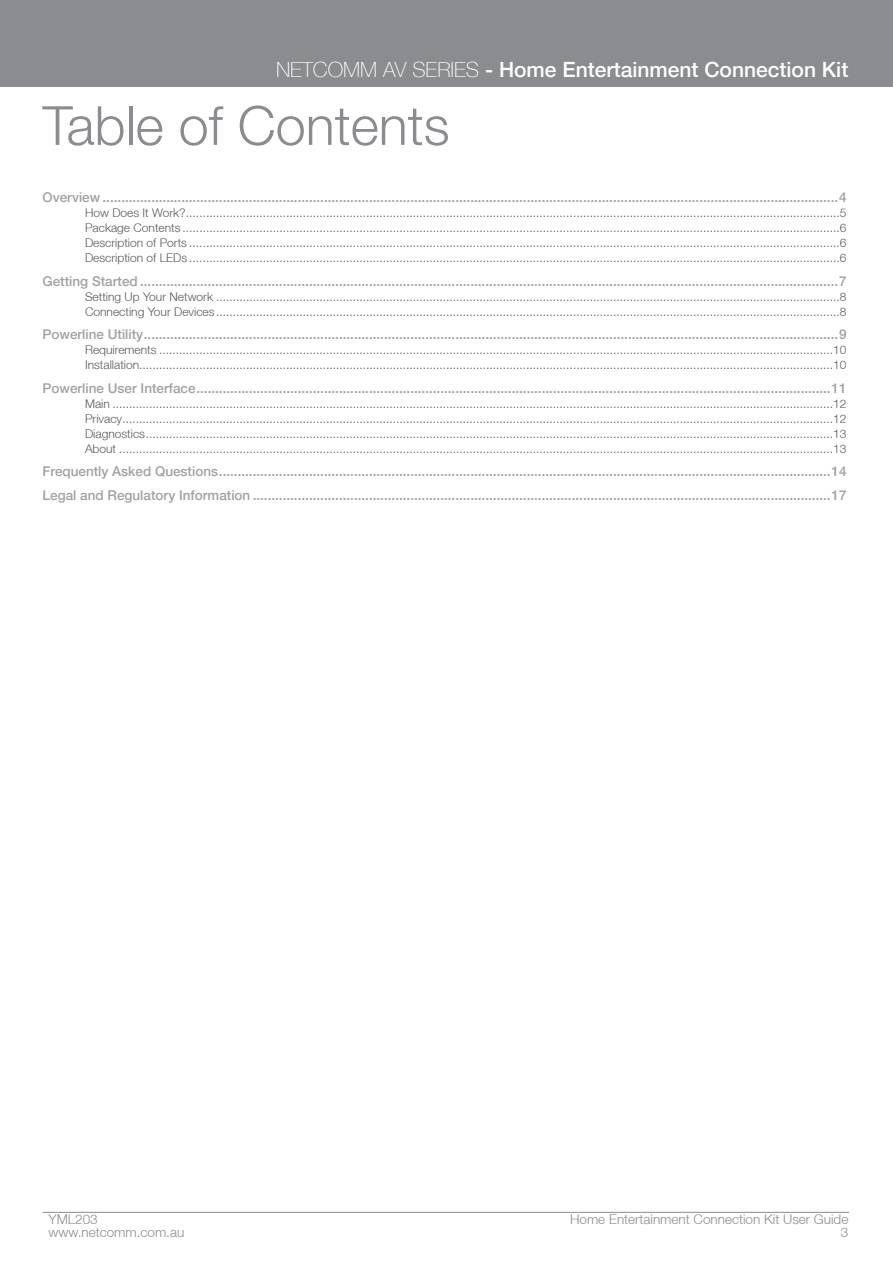
<style>
.page{position:relative;width:893px;height:1263px;background:#fff}
.page>*{position:absolute;margin:0;border:0;box-sizing:border-box;transform-origin:0 0}
.Heading_Level_1{font:300 54px "Helvetica Neue LT";color:#8a8c8f}
.t1{font:500 21px "Helvetica Neue LT";color:#fff}
.TOC_Level_1{font:500 13.5px "Helvetica Neue LT";color:#a0a1a5}
.t2{font:300 13.5px "Helvetica Neue LT";color:#8a8c8f}
.TOC_Level_2{font:300 12px "Helvetica Neue LT";color:#57585a}
.s1{font-weight:100}
</style>
<div class="page">
<div style="left:0;top:0;width:893px;height:87px;background:#8a8c8f"></div>
<hr style="left:43px;top:1212px;width:806px;height:1px;background:#8a8c8f">
<p class="t1" style="left:276px;top:57px;width:574px"><span class="s1">NETCOMM AV SERIES</span> - Home Entertainment Connection Kit</p>
<p class="Heading_Level_1" style="left:43px;top:93px;width:409px">Table of Contents</p>
<p class="TOC_Level_1" style="left:43px;top:190px;width:805px">Overview ....................................................................................................................................................................................................4</p>
<p class="TOC_Level_2" style="left:85px;top:206px;width:763px">How Does It Work?....................................................................................................................................................................................................5</p>
<p class="TOC_Level_2" style="left:85px;top:221px;width:763px">Package Contents .....................................................................................................................................................................................................6</p>
<p class="TOC_Level_2" style="left:85px;top:236px;width:763px">Description of Ports ...................................................................................................................................................................................................6</p>
<p class="TOC_Level_2" style="left:85px;top:251px;width:763px">Description of LEDs ...................................................................................................................................................................................................6</p>
<p class="TOC_Level_1" style="left:43px;top:273px;width:805px">Getting Started ..........................................................................................................................................................................................7</p>
<p class="TOC_Level_2" style="left:85px;top:289px;width:763px">Setting Up Your Network ...........................................................................................................................................................................................8</p>
<p class="TOC_Level_2" style="left:85px;top:304px;width:763px">Connecting Your Devices...........................................................................................................................................................................................8</p>
<p class="TOC_Level_1" style="left:43px;top:327px;width:805px">Powerline Utility.........................................................................................................................................................................................9</p>
<p class="TOC_Level_2" style="left:85px;top:343px;width:763px">Requirements ..........................................................................................................................................................................................................10</p>
<p class="TOC_Level_2" style="left:85px;top:358px;width:763px">Installation................................................................................................................................................................................................................10</p>
<p class="TOC_Level_1" style="left:43px;top:380px;width:806px">Powerline User Interface.........................................................................................................................................................................11</p>
<p class="TOC_Level_2" style="left:85px;top:396px;width:763px">Main ........................................................................................................................................................................................................................12</p>
<p class="TOC_Level_2" style="left:85px;top:411px;width:763px">Privacy.....................................................................................................................................................................................................................12</p>
<p class="TOC_Level_2" style="left:85px;top:426px;width:763px">Diagnostics..............................................................................................................................................................................................................13</p>
<p class="TOC_Level_2" style="left:85px;top:441px;width:763px">About ......................................................................................................................................................................................................................13</p>
<p class="TOC_Level_1" style="left:43px;top:464px;width:806px">Frequently Asked Questions...................................................................................................................................................................14</p>
<p class="TOC_Level_1" style="left:43px;top:487px;width:806px">Legal and Regulatory Information ..........................................................................................................................................................17</p>
<p class="t2" style="left:48px;top:1211px;width:51px">YML203</p>
<p class="t2" style="left:570px;top:1211px;width:280px">Home Entertainment Connection Kit User Guide</p>
<p class="t2" style="left:48px;top:1224px;width:137px">www.netcomm.com.au</p>
<p class="t2" style="left:841px;top:1224px;width:9px">3</p>
</div>
